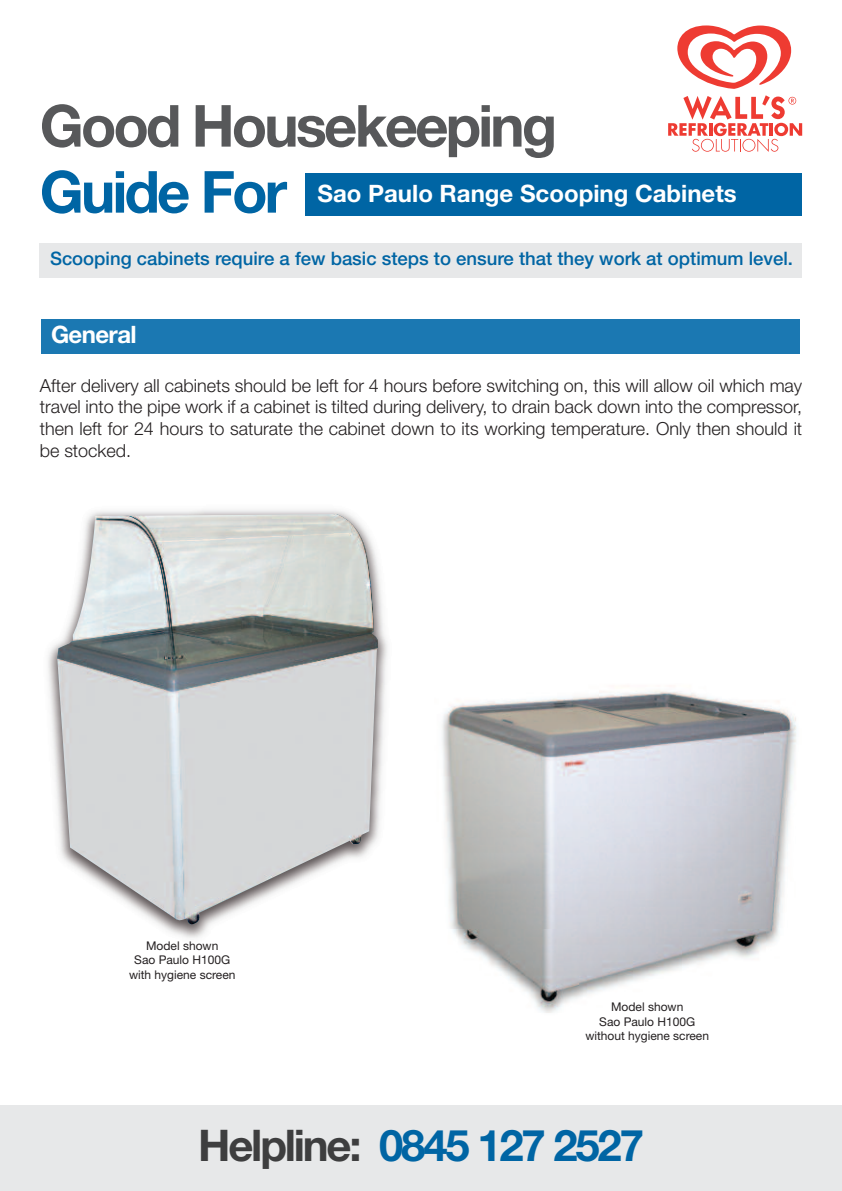
<style>
.page{position:relative;width:842px;height:1191px;background:#fff}
.page>*{position:absolute;margin:0;border:0;box-sizing:border-box;transform-origin:0 0}
.t1{font:700 58px "Helvetica Neue";letter-spacing:-.05em;color:#57585a}
.t2{font:700 58px "Helvetica Neue";letter-spacing:-.05em;color:#0065a4}
.t3{font:700 43.6px "Helvetica Neue";letter-spacing:-.05em;color:#0065a4}
.t4{font:700 24px "Helvetica Neue";color:#fff}
.t5{font:700 24px "Helvetica Neue";letter-spacing:-.025em;color:#fff}
.t6{font:500 18.6px "Helvetica Neue";color:#0065a4}
.t7{font:300 18px/21.8px "Helvetica Neue";color:#231f20;text-align:justify}
.t8{font:12px/14.4px "Helvetica Neue";color:#231f20;text-align:center}
.s1{color:#3e3e3f}
</style>
<div class="page">
<div style="left:306px;top:173px;width:496px;height:43px;background:#0065a4"></div>
<div style="left:40px;top:244px;width:762px;height:34px;background:#e7e8e9"></div>
<div style="left:0;top:1106px;width:842px;height:85px;background:#e7e8e9"></div>
<img style="left:48px;top:510px;width:340px;height:428px">
<img style="left:57px;top:514px;width:321px;height:410px">
<img style="left:442px;top:718px;width:354px;height:295px">
<img style="left:443px;top:690px;width:353px;height:28px">
<div style="left:42px;top:319px;width:758px;height:34px;background:#1b78b2"></div>
<svg style="left:677px;top:25px;width:114px;height:64px"></svg>
<svg style="left:668px;top:95px;width:134px;height:57px"></svg>
<h1 class="t1" style="left:40px;top:105px;width:519px">Good Housekeeping</h1>
<h1 class="t2" style="left:40px;top:171px;width:249px">Guide For</h1>
<h3 class="t4" style="left:317px;top:185px;width:421px">Sao Paulo Range Scooping Cabinets</h3>
<p class="t6" style="left:50px;top:252px;width:744px">Scooping cabinets require a few basic steps to ensure that they work at optimum level.</p>
<h3 class="t5" style="left:51px;top:326px;width:87px">General</h3>
<p class="t7" style="left:40px;top:376px;width:764px">After delivery all cabinets should be left for 4 hours before switching on, this will allow oil which may travel into the pipe work if a cabinet is tilted during delivery, to drain back down into the compressor, then left for 24 hours to saturate the cabinet down to its working temperature. Only then should it be stocked.</p>
<p class="t8" style="left:129px;top:939px;width:108px">Model shown<br>Sao Paulo H100G with hygiene screen</p>
<p class="t8" style="left:585px;top:1001px;width:125px">Model shown<br>Sao Paulo H100G without hygiene screen</p>
<h2 class="t3" style="left:198px;top:1129px;width:447px"><span class="s1">Helpline:</span> 0845 127 2527</h2>
</div>
